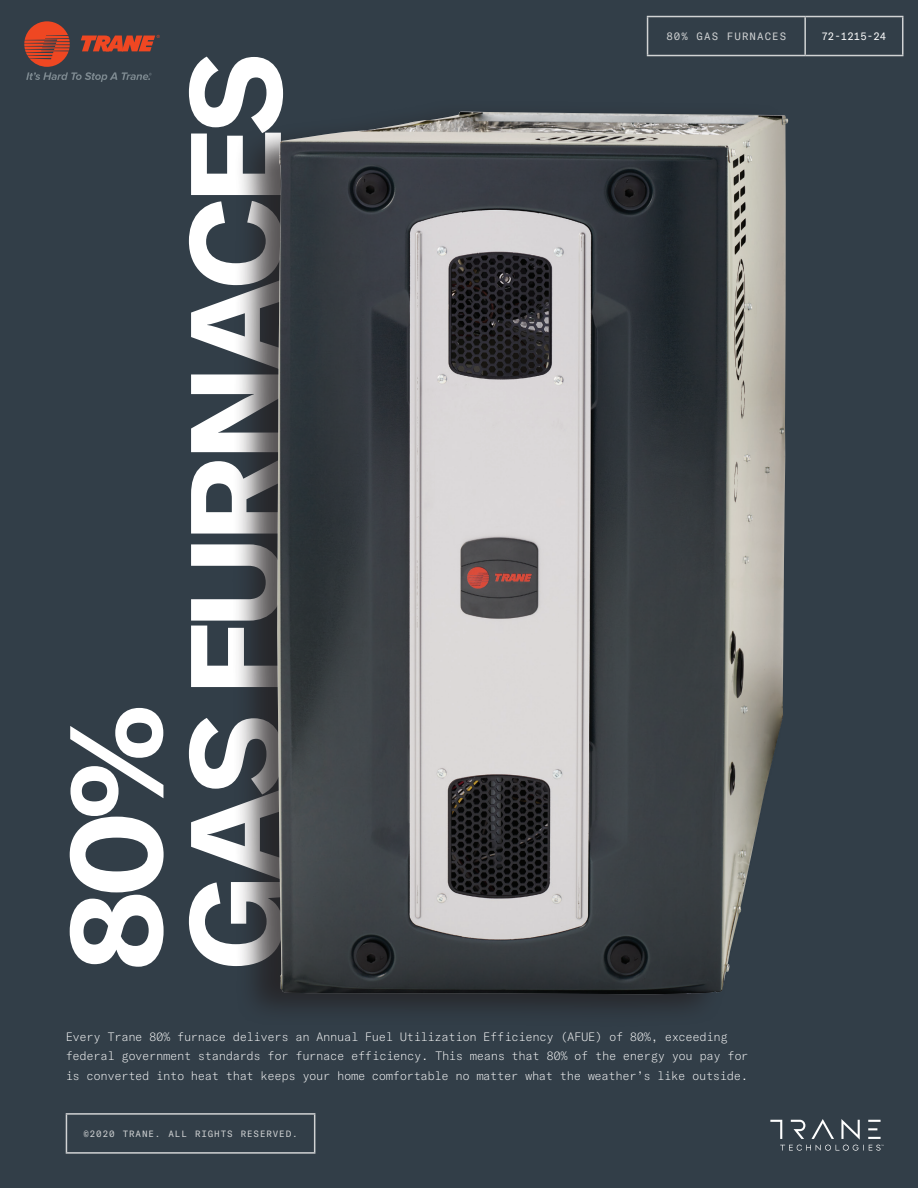
<style>
.page{position:relative;width:918px;height:1188px;background:#323e48}
.page>*{position:absolute;margin:0;border:0;box-sizing:border-box;transform-origin:0 0}
.t1{font:700 126.6px/119.2px "GT America";letter-spacing:-.05em;color:#fff}
.t2{font:100 12px/19.5px "GT America Mono";letter-spacing:-.04em;color:#fff}
.t3{font:10.5px "GT America Mono";letter-spacing:.1em;color:#d1d3d4}
.t4{font:10.5px "GT America Mono";color:#fff}
.t5{font:9px "GT America Mono";letter-spacing:.095em;color:#d1d3d4}
</style>
<div class="page">
<hr style="left:647px;top:16px;width:158px;height:1px;background:#d1d3d4">
<hr style="left:647px;top:17px;width:1px;height:38px;background:#d1d3d4">
<hr style="left:805px;top:16px;width:98px;height:1px;background:#d1d3d4">
<hr style="left:804px;top:17px;width:2px;height:38px;background:#d1d3d4">
<hr style="left:902px;top:17px;width:1px;height:38px;background:#d1d3d4">
<hr style="left:647px;top:55px;width:158px;height:1px;background:#d1d3d4">
<hr style="left:805px;top:55px;width:98px;height:1px;background:#d1d3d4">
<hr style="left:66px;top:1113px;width:249px;height:2px;background:#d1d3d4">
<hr style="left:66px;top:1115px;width:1px;height:37px;background:#d1d3d4">
<hr style="left:314px;top:1115px;width:1px;height:37px;background:#d1d3d4">
<hr style="left:66px;top:1152px;width:249px;height:2px;background:#d1d3d4">
<div style="left:232px;top:100px;width:554px;height:928px;background:#231f20;opacity:.75"></div>
<img style="left:277px;top:112px;width:511px;height:882px">
<svg style="left:24px;top:21px;width:136px;height:61px"></svg>
<svg style="left:770px;top:1119px;width:114px;height:32px"></svg>
<h1 class="t1" style="left:55px;top:970px;width:918px;rotate:-90deg">80%<br>GAS FURNACES</h1>
<p class="t3" style="left:666px;top:31px;width:121px">80% GAS FURNACES</p>
<p class="t4" style="left:821px;top:31px;width:67px">72-1215-24</p>
<p class="t2" style="left:66px;top:1027px;width:685px">Every Trane 80% furnace delivers an Annual Fuel Utilization Efficiency (AFUE) of 80%, exceeding federal government standards for furnace efficiency. This means that 80% of the energy you pay for is converted into heat that keeps your home comfortable no matter what the weather’s like outside.</p>
<p class="t5" style="left:83px;top:1129px;width:216px">©2020 TRANE. ALL RIGHTS RESERVED.</p>
</div>
